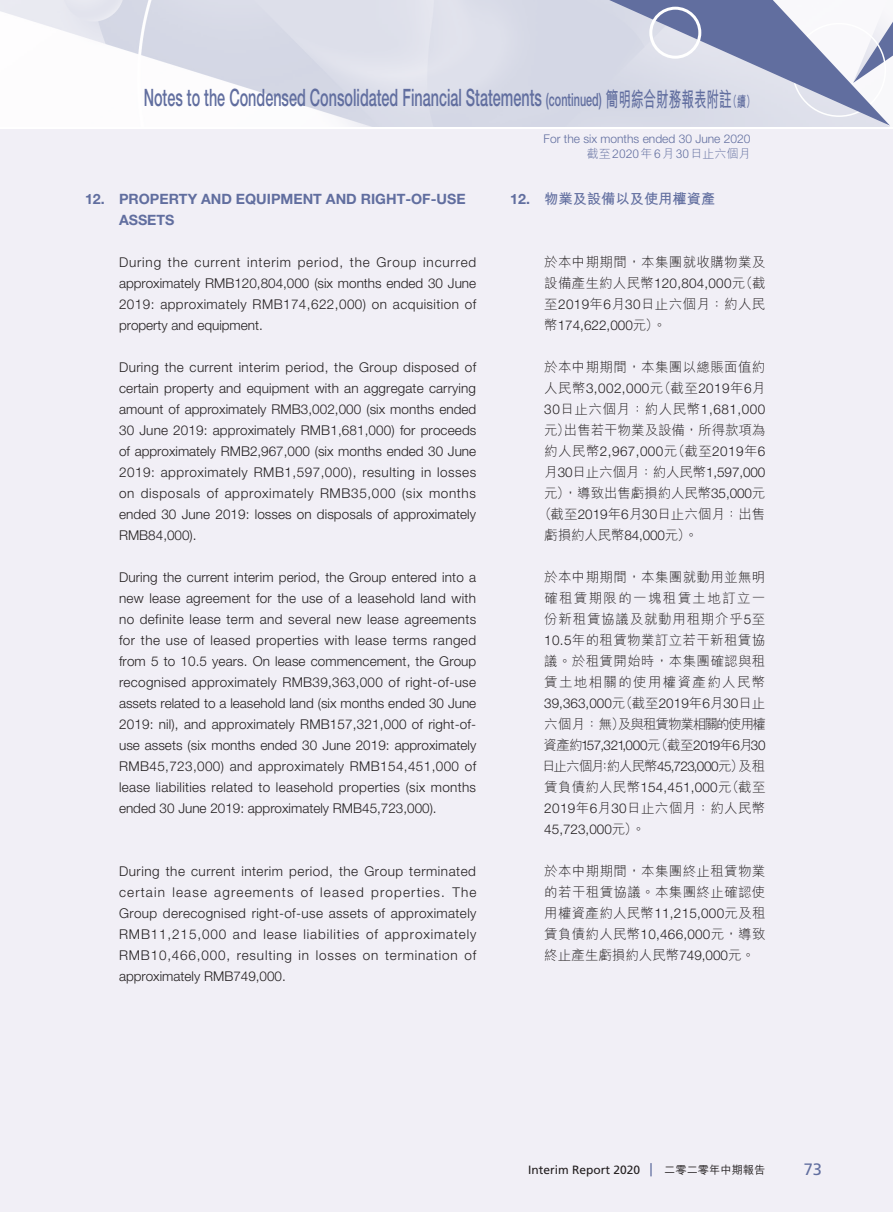
<style>
.page{position:relative;width:893px;height:1212px;background:#fff}
.page>*{position:absolute;margin:0;border:0;box-sizing:border-box;transform-origin:0 0}
.t1{font:500 24px "Helvetica Neue LT Std";color:#616e9f;scale:.6 1}
.t2{font:16.5px "Frutiger LT Std";color:#616e9f}
.t3{font:700 14.25px/21px "Helvetica Neue LT Std";color:#616e9f}
.t4{font:700 14.25px "M Hei HK";color:#616e9f}
.t5{font:300 13.5px/21px "Helvetica Neue LT Std";letter-spacing:.005em;color:#231f20;text-align:justify}
.t6{font:300 13.5px/21px "M Hei HK";letter-spacing:.02em;color:#231f20;text-align:justify}
.t7{font:300 13.5px/21px "Helvetica Neue LT Std";letter-spacing:.03em;color:#231f20}
.t8{font:300 13.5px "M Hei HK";letter-spacing:-.01em;color:#231f20}
.t9{font:300 13.5px "Helvetica Neue LT Std";letter-spacing:-.03em;color:#231f20}
.t10{font:300 13.5px "M Hei HK";color:#231f20}
.t11{font:300 13.5px "M Hei HK";letter-spacing:-.075em;color:#231f20}
.t12{font:300 13.5px "M Hei HK";letter-spacing:-.005em;color:#231f20}
.t13{font:300 12px "Helvetica Neue LT Std";color:#616e9f}
.t14{font:12px "Frutiger LT Std";color:#231f20}
.t15{font:300 12px "M Hei HK";color:#616e9f}
.s1{font-size:18px}
.s2{font-family:"M Hei HK";font-weight:700;font-size:21px}
.s3{font-family:"M Hei HK";font-weight:700;font-size:15px}
.s4{font-family:"Helvetica Neue LT Std"}
.s5{font-family:"M Hei HK"}
.s6{font-family:"M Hei HK";font-weight:500;font-size:11.25px}
</style>
<div class="page">
<div style="left:0;top:129px;width:893px;height:1083px;background:#f1eff6"></div>
<img style="left:0;top:0;width:571px;height:126px">
<svg style="left:571px;top:0;width:322px;height:126px"></svg>
<div style="left:649px;top:7px;width:52px;height:52px;border:3px solid #fff;border-radius:50%"></div>
<svg style="left:650px;top:1163px;width:2px;height:13px"></svg>
<h1 class="t1" style="left:144px;top:84px;width:1020px">Notes to the Condensed Consolidated Financial Statements <span class="s1">(continued)</span> <span class="s2">簡明綜合財務報表附註</span><span class="s3">（續）</span></h1>
<p class="t13" style="left:544px;top:131px;width:208px">For the six months ended 30 June 2020</p>
<p class="t15" style="left:587px;top:145px;width:165px">截至 2020年 6月 30日止六個月</p>
<p class="t3" style="left:119px;top:188px;width:348px;text-indent:-34px">12. PROPERTY AND EQUIPMENT AND RIGHT-OF-USE<br>ASSETS</p>
<p class="t5" style="left:119px;top:251px;width:359px">During the current interim period, the Group incurred approximately RMB120,804,000 (six months ended 30 June 2019: approximately RMB174,622,000) on acquisition of property and equipment.</p>
<p class="t5" style="left:119px;top:356px;width:359px">During the current interim period, the Group disposed of certain property and equipment with an aggregate carrying amount of approximately RMB3,002,000 (six months ended 30 June 2019: approximately RMB1,681,000) for proceeds of approximately RMB2,967,000 (six months ended 30 June 2019: approximately RMB1,597,000), resulting in losses on disposals of approximately RMB35,000 (six months ended 30 June 2019: losses on disposals of approximately RMB84,000).</p>
<p class="t5" style="left:119px;top:567px;width:359px">During the current interim period, the Group entered into a new lease agreement for the use of a leasehold land with no definite lease term and several new lease agreements for the use of leased properties with lease terms ranged from 5 to 10.5 years. On lease commencement, the Group recognised approximately RMB39,363,000 of right-of-use assets related to a leasehold land (six months ended 30 June 2019: nil), and approximately RMB157,321,000 of right-of&shy;use assets (six months ended 30 June 2019: approximately RMB45,723,000) and approximately RMB154,451,000 of lease liabilities related to leasehold properties (six months ended 30 June 2019: approximately RMB45,723,000).</p>
<p class="t5" style="left:119px;top:861px;width:359px">During the current interim period, the Group terminated certain lease agreements of leased properties. The Group derecognised right-of-use assets of approximately RMB11,215,000 and lease liabilities of approximately RMB10,466,000, resulting in losses on termination of approximately RMB749,000.</p>
<p class="t4" style="left:510px;top:188px;width:207px"><span class="s4">12.</span> 物業及設備以及使用權資產</p>
<p class="t6" style="left:544px;top:251px;width:223px">於本中期期間，本集團就收購物業及設備產生約人民幣<span class="s4">120,804,000</span>元（截至<span class="s4">2019</span>年<span class="s4">6</span>月<span class="s4">30</span>日止六個月：約人民</p>
<p class="t5" style="left:544px;top:314px;width:123px"><span class="s5">幣</span>174,622,000<span class="s5">元）。</span></p>
<p class="t6" style="left:544px;top:356px;width:223px">於本中期期間，本集團以總賬面值約</p>
<p class="t7" style="left:544px;top:378px;width:223px"><span class="s5">人民幣</span>3,002,000<span class="s5">元（截至</span>2019<span class="s5">年</span>6<span class="s5">月<br></span>30<span class="s5">日止六個月：約人民幣</span>1,681,000</p>
<p class="t12" style="left:544px;top:421px;width:223px">元）出售若干物業及設備，所得款項為</p>
<p class="t7" style="left:544px;top:441px;width:223px"><span class="s5">約人民幣</span>2,967,000<span class="s5">元（截至</span>2019<span class="s5">年</span>6</p>
<p class="t8" style="left:544px;top:463px;width:223px">月<span class="s4">30</span>日止六個月：約人民幣<span class="s4">1,597,000</span></p>
<p class="t8" style="left:544px;top:484px;width:223px">元），導致出售虧損約人民幣<span class="s4">35,000</span>元</p>
<p class="t10" style="left:538px;top:505px;width:229px">（截至<span class="s4">2019</span>年<span class="s4">6</span>月<span class="s4">30</span>日止六個月：出售</p>
<p class="t6" style="left:544px;top:524px;width:155px">虧損約人民幣<span class="s4">84,000</span>元）。</p>
<p class="t6" style="left:544px;top:566px;width:223px">於本中期期間，本集團就動用並無明確租賃期限的一塊租賃土地訂立一份新租賃協議及就動用租期介乎<span class="s4">5</span>至<span class="s4">10.5</span>年的租賃物業訂立若干新租賃協議。於租賃開始時，本集團確認與租賃土地相關的使用權資產約人民幣</p>
<p class="t5" style="left:544px;top:693px;width:223px">39,363,000<span class="s5">元（截至</span>2019<span class="s5">年</span>6<span class="s5">月</span>30<span class="s5">日止</span></p>
<p class="t11" style="left:544px;top:715px;width:223px">六個月：無）及與租賃物業相關的使用權</p>
<p class="t9" style="left:544px;top:737px;width:224px"><span class="s5">資產約</span>157,321,000<span class="s5">元（截至</span>2019<span class="s5">年</span>6<span class="s5">月</span>30</p>
<p class="t6" style="left:542px;top:755px;width:225px">日止六個月：約人民幣<span class="s4">45,723,000</span>元）及租賃負債約人民幣<span class="s4">154,451,000</span>元（截至<span class="s4">2019</span>年<span class="s4">6</span>月<span class="s4">30</span>日止六個月：約人民幣</p>
<p class="t5" style="left:544px;top:819px;width:102px">45,723,000<span class="s5">元）。</span></p>
<p class="t6" style="left:544px;top:860px;width:223px">於本中期期間，本集團終止租賃物業的若干租賃協議。本集團終止確認使用權資產約人民幣<span class="s4">11,215,000</span>元及租賃負債約人民幣<span class="s4">10,466,000</span>元，導致終止產生虧損約人民幣<span class="s4">749,000</span>元。</p>
<p class="t14" style="left:528px;top:1162px;width:239px">Interim Report 2020 <span class="s6">二零二零年中期報告</span></p>
<p class="t2" style="left:804px;top:1159px;width:20px">73</p>
</div>
